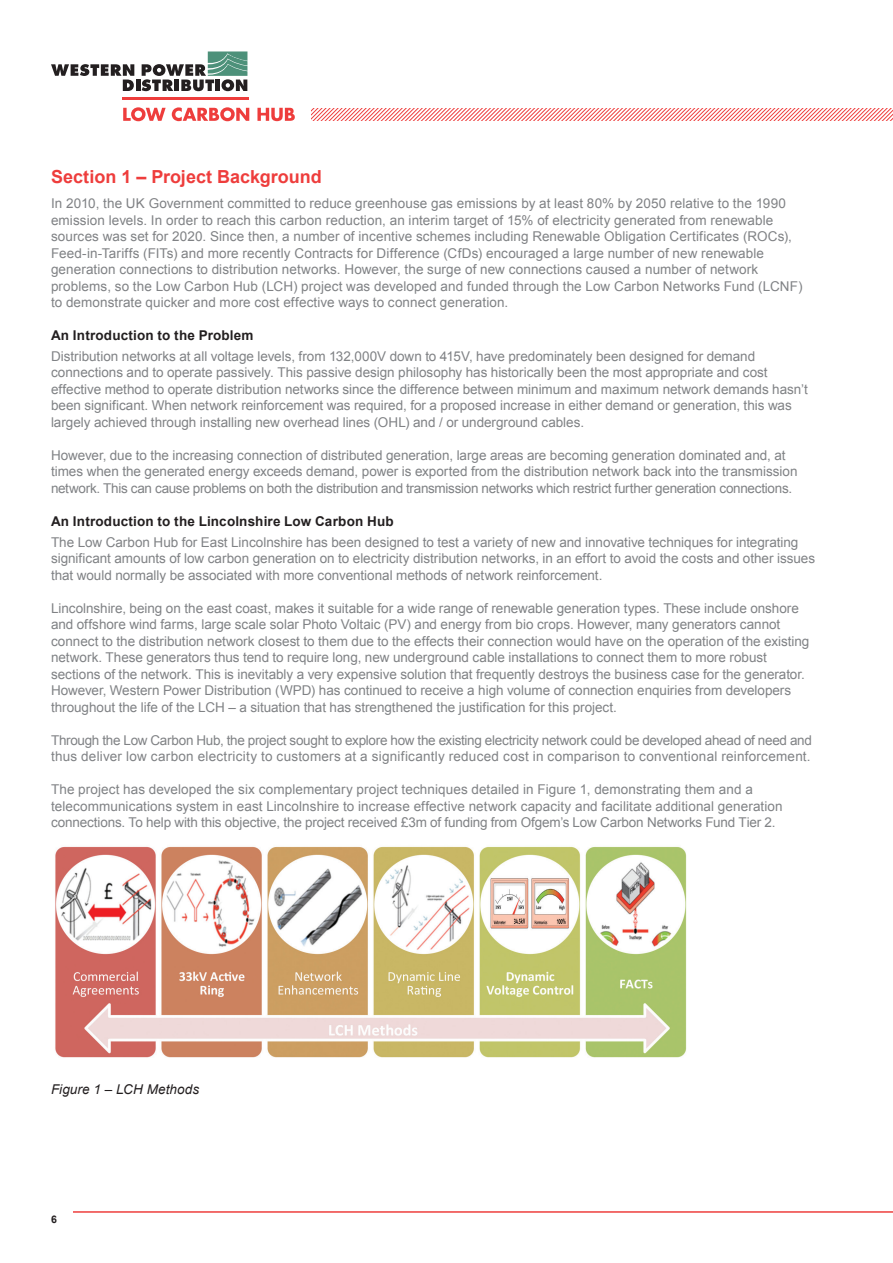
<style>
.page{position:relative;width:893px;height:1263px;background:#fff}
.page>*{position:absolute;margin:0;border:0;box-sizing:border-box;transform-origin:0 0}
.t1{font:700 18px "Arial";color:#ee3d3c}
.t2{font:13.5px/16.5px "Arial";color:#808285}
.t3{font:700 13.5px "Arial";letter-spacing:.01em;color:#231f20}
.t4{font:italic 13.5px "Arial";letter-spacing:.005em;color:#231f20}
.t5{font:700 10.5px "Arial";color:#231f20}
</style>
<div class="page">
<hr style="left:73px;top:1211px;width:820px;height:1px;background:#ee3d3c">
<svg style="left:312px;top:108px;width:581px;height:13px"></svg>
<svg style="left:123px;top:107px;width:43px;height:14px"></svg>
<svg style="left:172px;top:107px;width:77px;height:14px"></svg>
<svg style="left:257px;top:108px;width:38px;height:13px"></svg>
<svg style="left:51px;top:64px;width:83px;height:27px"></svg>
<hr style="left:136px;top:80px;width:4px;height:11px;background:#231f20">
<svg style="left:142px;top:51px;width:105px;height:40px"></svg>
<hr style="left:122px;top:97px;width:126px;height:3px;background:#ee3d3c">
<img style="left:55px;top:846px;width:632px;height:212px">
<h1 class="t1" style="left:51px;top:165px;width:272px">Section 1 – Project Background</h1>
<p class="t2" style="left:51px;top:195px;width:753px">In 2010, the UK Government committed to reduce greenhouse gas emissions by at least 80% by 2050 relative to the 1990 emission levels. In order to reach this carbon reduction, an interim target of 15% of electricity generated from renewable sources was set for 2020. Since then, a number of incentive schemes including Renewable Obligation Certificates (ROCs), Feed-in-Tariffs (FITs) and more recently Contracts for Difference (CfDs) encouraged a large number of new renewable generation connections to distribution networks. However, the surge of new connections caused a number of network problems, so the Low Carbon Hub (LCH) project was developed and funded through the Low Carbon Networks Fund (LCNF) to demonstrate quicker and more cost effective ways to connect generation.</p>
<p class="t3" style="left:51px;top:326px;width:204px">An Introduction to the Problem</p>
<p class="t2" style="left:51px;top:348px;width:758px">Distribution networks at all voltage levels, from 132,000V down to 415V, have predominately been designed for demand connections and to operate passively. This passive design philosophy has historically been the most appropriate and cost effective method to operate distribution networks since the difference between minimum and maximum network demands hasn’t been significant. When network reinforcement was required, for a proposed increase in either demand or generation, this was largely achieved through installing new overhead lines (OHL) and / or underground cables.</p>
<p class="t2" style="left:51px;top:447px;width:748px">However, due to the increasing connection of distributed generation, large areas are becoming generation dominated and, at times when the generated energy exceeds demand, power is exported from the distribution network back into the transmission network. This can cause problems on both the distribution and transmission networks which restrict further generation connections.</p>
<p class="t3" style="left:51px;top:512px;width:344px">An Introduction to the Lincolnshire Low Carbon Hub</p>
<p class="t2" style="left:51px;top:534px;width:766px">The Low Carbon Hub for East Lincolnshire has been designed to test a variety of new and innovative techniques for integrating significant amounts of low carbon generation on to electricity distribution networks, in an effort to avoid the costs and other issues that would normally be associated with more conventional methods of network reinforcement.</p>
<p class="t2" style="left:51px;top:600px;width:760px">Lincolnshire, being on the east coast, makes it suitable for a wide range of renewable generation types. These include onshore and offshore wind farms, large scale solar Photo Voltaic (PV) and energy from bio crops. However, many generators cannot connect to the distribution network closest to them due to the effects their connection would have on the operation of the existing network. These generators thus tend to require long, new underground cable installations to connect them to more robust sections of the network. This is inevitably a very expensive solution that frequently destroys the business case for the generator.<br>However, Western Power Distribution (WPD) has continued to receive a high volume of connection enquiries from developers throughout the life of the LCH – a situation that has strengthened the justification for this project.</p>
<p class="t2" style="left:51px;top:732px;width:762px">Through the Low Carbon Hub, the project sought to explore how the existing electricity network could be developed ahead of need and thus deliver low carbon electricity to customers at a significantly reduced cost in comparison to conventional reinforcement.</p>
<p class="t2" style="left:51px;top:781px;width:733px">The project has developed the six complementary project techniques detailed in Figure 1, demonstrating them and a telecommunications system in east Lincolnshire to increase effective network capacity and facilitate additional generation connections. To help with this objective, the project received £3m of funding from Ofgem’s Low Carbon Networks Fund Tier 2.</p>
<p class="t4" style="left:51px;top:1081px;width:150px">Figure 1 – LCH Methods</p>
<p class="t5" style="left:51px;top:1212px;width:7px">6</p>
</div>
